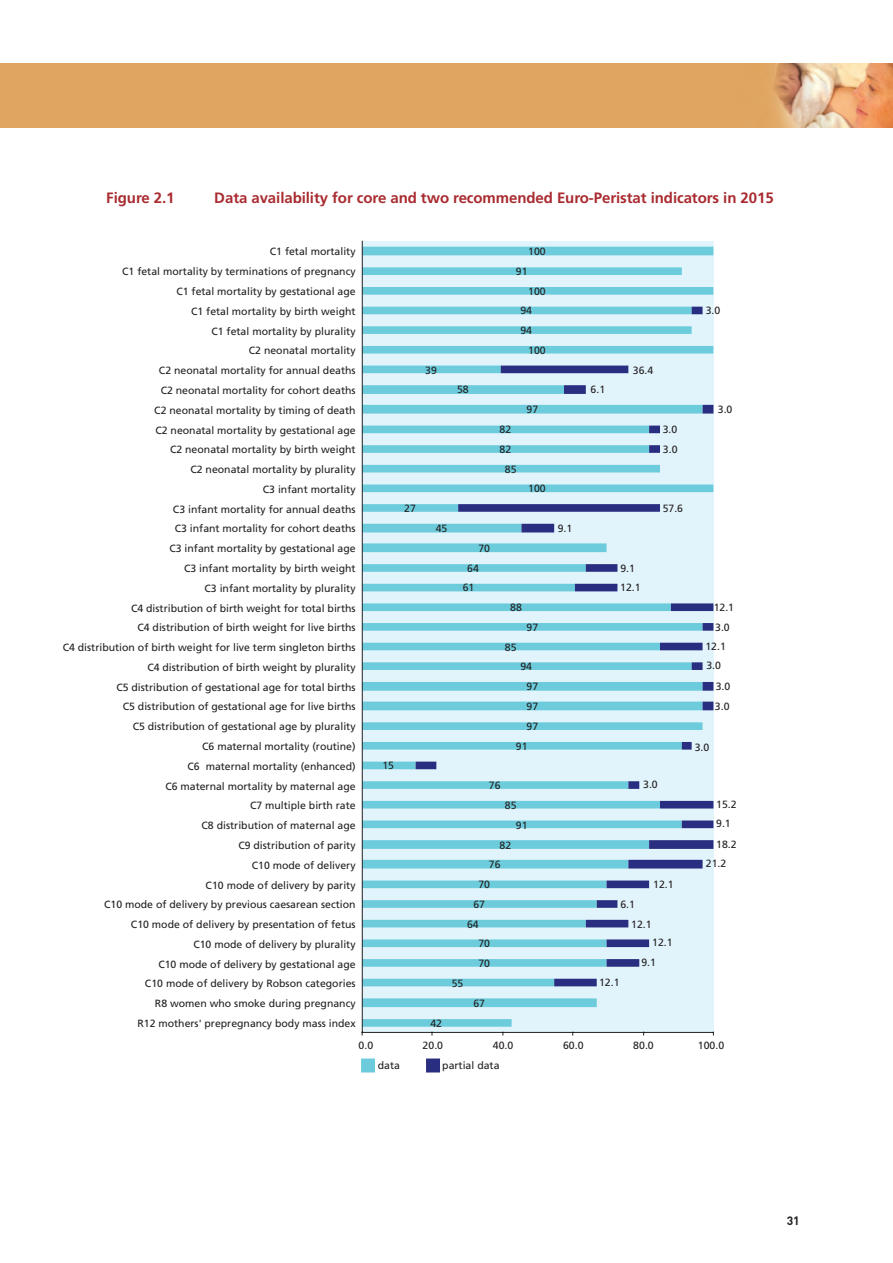
<style>
.page{position:relative;width:893px;height:1263px;background:#fff}
.page>*{position:absolute;margin:0;border:0;box-sizing:border-box;transform-origin:0 0}
.Table_Figure_heading{font:700 15px "Frutiger";letter-spacing:-.005em;color:#a92b30}
.t1{font:700 12px "DIN";color:#231f20}
.t2{font:10.5px/19.8px "Frutiger";color:#231f20}
</style>
<div class="page">
<img style="left:0;top:64px;width:893px;height:64px">
<svg style="left:363px;top:247px;width:350px;height:780px;background:#b6e5f0"></svg>
<svg style="left:416px;top:307px;width:297px;height:679px;background:#b6dfed"></svg>
<hr style="left:362px;top:1032px;width:351px;height:1px;background:#231f20">
<hr style="left:362px;top:241px;width:1px;height:791px;background:#231f20">
<div style="left:361px;top:1058px;width:14px;height:14px;background:#6dccdc"></div>
<div style="left:426px;top:1058px;width:14px;height:14px;background:#2a2e80"></div>
<p class="Table_Figure_heading" style="left:106px;top:189px;width:70px">Figure 2.1</p>
<p class="Table_Figure_heading" style="left:214px;top:189px;width:561px">Data availability for core and two recommended Euro-Peristat indicators in 2015</p>
<p class="t2" style="left:63px;top:242px;width:294px;text-align:right">C1 fetal mortality<br>C1 fetal mortality by terminations of pregnancy<br>C1 fetal mortality by gestational age<br>C1 fetal mortality by birth weight<br>C1 fetal mortality by plurality<br>C2 neonatal mortality<br>C2 neonatal mortality for annual deaths<br>C2 neonatal mortality for cohort deaths<br>C2 neonatal mortality by timing of death<br>C2 neonatal mortality by gestational age<br>C2 neonatal mortality by birth weight<br>C2 neonatal mortality by plurality<br>C3 infant mortality<br>C3 infant mortality for annual deaths<br>C3 infant mortality for cohort deaths<br>C3 infant mortality by gestational age<br>C3 infant mortality by birth weight<br>C3 infant mortality by plurality<br>C4 distribution of birth weight for total births<br>C4 distribution of birth weight for live births<br>C4 distribution of birth weight for live term singleton births C4 distribution of birth weight by plurality<br>C5 distribution of gestational age for total births<br>C5 distribution of gestational age for live births<br>C5 distribution of gestational age by plurality<br>C6 maternal mortality (routine)<br>C6 maternal mortality (enhanced)<br>C6 maternal mortality by maternal age<br>C7 multiple birth rate<br>C8 distribution of maternal age<br>C9 distribution of parity<br>C10 mode of delivery<br>C10 mode of delivery by parity<br>C10 mode of delivery by previous caesarean section<br>C10 mode of delivery by presentation of fetus<br>C10 mode of delivery by plurality<br>C10 mode of delivery by gestational age<br>C10 mode of delivery by Robson categories<br>R8 women who smoke during pregnancy<br>R12 mothers' prepregnancy body mass index</p>
<p class="t2" style="left:382px;top:756px;width:13px">15</p>
<p class="t2" style="left:404px;top:499px;width:13px">27</p>
<p class="t2" style="left:528px;top:241px;width:19px">100</p>
<p class="t2" style="left:516px;top:261px;width:13px">91</p>
<p class="t2" style="left:520px;top:281px;width:27px;text-indent:8px">100<br>94</p>
<p class="t2" style="left:528px;top:321px;width:19px;text-indent:-8px">94<br>100</p>
<p class="t2" style="left:706px;top:301px;width:16px">3.0</p>
<p class="t2" style="left:425px;top:360px;width:13px">39</p>
<p class="t2" style="left:633px;top:360px;width:22px">36.4</p>
<p class="t2" style="left:457px;top:380px;width:13px">58</p>
<p class="t2" style="left:591px;top:380px;width:16px">6.1</p>
<p class="t2" style="left:527px;top:400px;width:13px">97</p>
<p class="t2" style="left:718px;top:400px;width:16px">3.0</p>
<p class="t2" style="left:663px;top:420px;width:16px">3.0<br>3.0</p>
<p class="t2" style="left:500px;top:419px;width:18px;text-align:center">82<br>82<br>85</p>
<p class="t2" style="left:436px;top:518px;width:13px">45</p>
<p class="t2" style="left:478px;top:538px;width:13px">70</p>
<p class="t2" style="left:467px;top:558px;width:13px">64</p>
<p class="t2" style="left:463px;top:578px;width:13px">61</p>
<p class="t2" style="left:528px;top:479px;width:19px">100</p>
<p class="t2" style="left:558px;top:518px;width:16px">9.1</p>
<p class="t2" style="left:510px;top:598px;width:13px">88</p>
<p class="t2" style="left:505px;top:637px;width:13px">85</p>
<p class="t2" style="left:527px;top:617px;width:13px">97</p>
<p class="t2" style="left:520px;top:657px;width:13px">94</p>
<p class="t2" style="left:527px;top:677px;width:13px">97</p>
<p class="t2" style="left:527px;top:696px;width:13px">97</p>
<p class="t2" style="left:527px;top:716px;width:13px">97</p>
<p class="t2" style="left:516px;top:736px;width:13px">91</p>
<p class="t2" style="left:620px;top:558px;width:22px">9.1<br>12.1</p>
<p class="t2" style="left:663px;top:498px;width:22px">57.6</p>
<p class="t2" style="left:714px;top:597px;width:22px">12.1</p>
<p class="t2" style="left:705px;top:637px;width:22px">12.1</p>
<p class="t2" style="left:715px;top:617px;width:16px">3.0</p>
<p class="t2" style="left:716px;top:655px;width:16px;line-height:21px;text-indent:-9px">3.0<br>3.0</p>
<p class="t2" style="left:715px;top:697px;width:16px">3.0</p>
<p class="t2" style="left:695px;top:737px;width:16px">3.0</p>
<p class="t2" style="left:430px;top:1013px;width:13px">42</p>
<p class="t2" style="left:489px;top:776px;width:13px">76</p>
<p class="t2" style="left:505px;top:795px;width:13px">85</p>
<p class="t2" style="left:516px;top:815px;width:13px">91</p>
<p class="t2" style="left:500px;top:835px;width:13px">82</p>
<p class="t2" style="left:489px;top:855px;width:13px">76</p>
<p class="t2" style="left:478px;top:874px;width:13px">70</p>
<p class="t2" style="left:473px;top:894px;width:13px">67</p>
<p class="t2" style="left:467px;top:914px;width:13px">64</p>
<p class="t2" style="left:478px;top:934px;width:13px">70</p>
<p class="t2" style="left:478px;top:954px;width:13px">70</p>
<p class="t2" style="left:452px;top:973px;width:13px">55</p>
<p class="t2" style="left:473px;top:993px;width:13px">67</p>
<p class="t2" style="left:643px;top:775px;width:16px">3.0</p>
<p class="t2" style="left:620px;top:895px;width:16px">6.1</p>
<p class="t2" style="left:653px;top:874px;width:22px">12.1</p>
<p class="t2" style="left:631px;top:914px;width:22px">12.1</p>
<p class="t2" style="left:652px;top:932px;width:22px">12.1</p>
<p class="t2" style="left:599px;top:972px;width:22px">12.1</p>
<p class="t2" style="left:641px;top:952px;width:16px">9.1</p>
<p class="t2" style="left:716px;top:795px;width:22px;line-height:19px">15.2<br>9.1</p>
<p class="t2" style="left:706px;top:835px;width:32px;line-height:18.8px;text-indent:10px">18.2<br>21.2</p>
<p class="t2" style="left:359px;top:1035px;width:16px">0.0</p>
<p class="t2" style="left:423px;top:1035px;width:22px">20.0</p>
<p class="t2" style="left:493px;top:1035px;width:22px">40.0</p>
<p class="t2" style="left:563px;top:1035px;width:22px">60.0</p>
<p class="t2" style="left:633px;top:1035px;width:22px">80.0</p>
<p class="t2" style="left:698px;top:1035px;width:28px">100.0</p>
<p class="t2" style="left:378px;top:1056px;width:24px">data</p>
<p class="t2" style="left:442px;top:1056px;width:59px">partial data</p>
<p class="t1" style="left:787px;top:1213px;width:15px">31</p>
</div>
